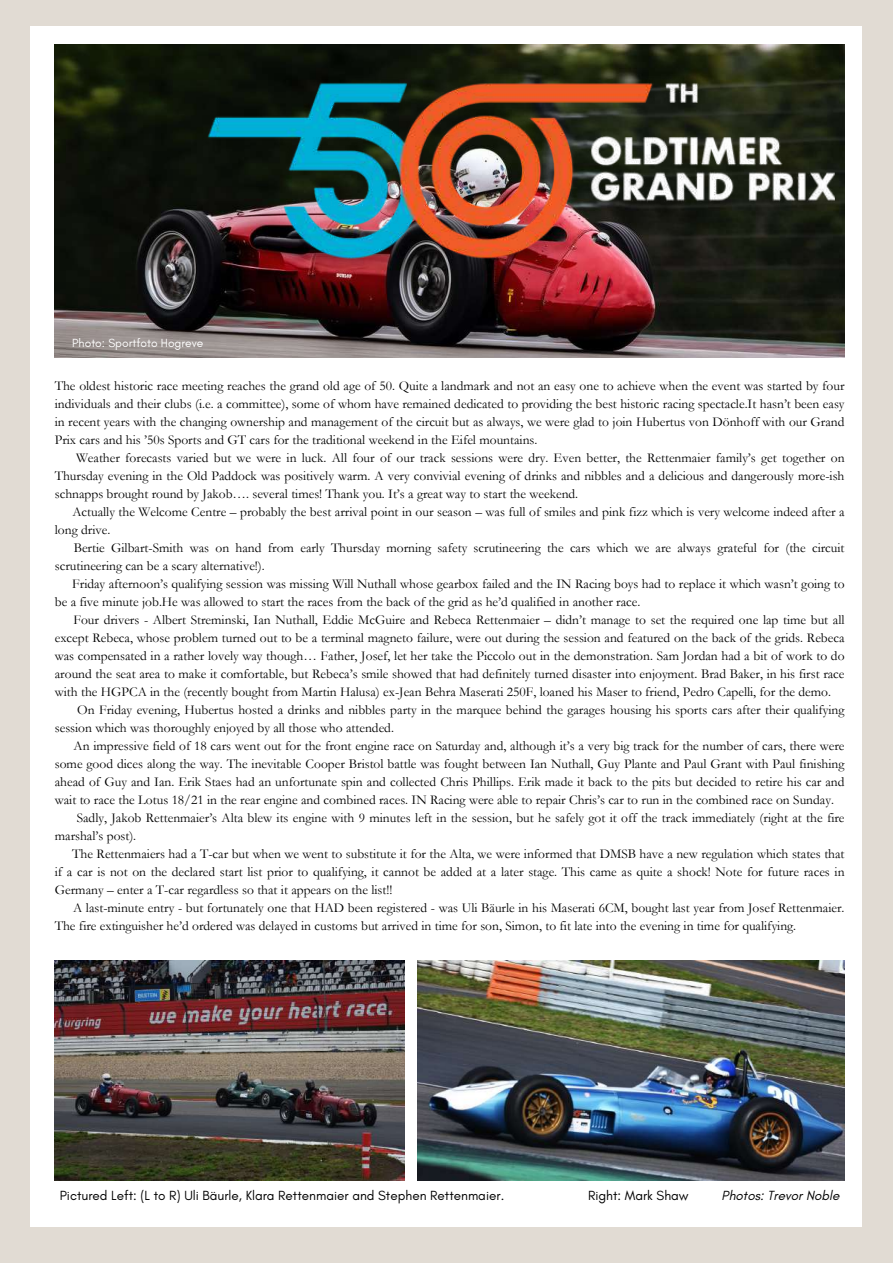
<style>
.page{position:relative;width:893px;height:1264px;background:#fff}
.page>*{position:absolute;margin:0;border:0;box-sizing:border-box;transform-origin:0 0}
.t1{font:13.5px/18px "Garamond";color:#000}
.t2{font:13.5px "Glacial Indifference";color:#000}
.t3{font:italic 13.5px "Glacial Indifference";color:#000}
.t4{font:12px "Glacial Indifference";color:#fff}
</style>
<div class="page">
<div style="left:0;top:0;width:892px;height:1262px;background:#e1dbd3"></div>
<div style="left:30px;top:27px;width:832px;height:1200px;background:#fff"></div>
<img style="left:55px;top:45px;width:789px;height:312px">
<img style="left:202px;top:78px;width:632px;height:185px">
<img style="left:55px;top:960px;width:349px;height:220px">
<img style="left:417px;top:960px;width:427px;height:220px">
<p class="t4" style="left:72px;top:335px;width:133px">Photo: Sportfoto Hogreve</p>
<p class="t1" style="left:55px;top:377px;width:791px;text-align:justify">The oldest historic race meeting reaches the grand old age of 50. Quite a landmark and not an easy one to achieve when the event was started by four individuals and their clubs (i.e. a committee), some of whom have remained dedicated to providing the best historic racing spectacle.It hasn’t been easy in recent years with the changing ownership and management of the circuit but as always, we were glad to join Hubertus von Dönhoff with our Grand Prix cars and his ’50s Sports and GT cars for the traditional weekend in the Eifel mountains.</p>
<p class="t1" style="left:55px;top:449px;width:791px;text-align:justify;text-indent:21px">Weather forecasts varied but we were in luck. All four of our track sessions were dry. Even better, the Rettenmaier family’s get together on Thursday evening in the Old Paddock was positively warm. A very convivial evening of drinks and nibbles and a delicious and dangerously more-ish schnapps brought round by Jakob…. several times! Thank you. It’s a great way to start the weekend.</p>
<p class="t1" style="left:55px;top:503px;width:791px;text-indent:18px">Actually the Welcome Centre – probably the best arrival point in our season – was full of smiles and pink fizz which is very welcome indeed after a long drive.</p>
<p class="t1" style="left:55px;top:539px;width:791px;text-indent:19px">Bertie Gilbart-Smith was on hand from early Thursday morning safety scrutineering the cars which we are always grateful for (the circuit scrutineering can be a scary alternative!).</p>
<p class="t1" style="left:55px;top:575px;width:791px;text-indent:17px">Friday afternoon’s qualifying session was missing Will Nuthall whose gearbox failed and the IN Racing boys had to replace it which wasn’t going to be a five minute job.He was allowed to start the races from the back of the grid as he’d qualified in another race.</p>
<p class="t1" style="left:73px;top:611px;width:772px">Four drivers - Albert Streminski, Ian Nuthall, Eddie McGuire and Rebeca Rettenmaier – didn’t manage to set the required one lap time but all</p>
<p class="t1" style="left:55px;top:629px;width:791px">except Rebeca, whose problem turned out to be a terminal magneto failure, were out during the session and featured on the back of the grids. Rebeca</p>
<p class="t1" style="left:55px;top:647px;width:791px">was compensated in a rather lovely way though… Father, Josef, let her take the Piccolo out in the demonstration. Sam Jordan had a bit of work to do</p>
<p class="t1" style="left:55px;top:665px;width:791px">around the seat area to make it comfortable, but Rebeca’s smile showed that had definitely turned disaster into enjoyment. Brad Baker, in his first race</p>
<p class="t1" style="left:55px;top:683px;width:777px">with the HGPCA in the (recently bought from Martin Halusa) ex-Jean Behra Maserati 250F, loaned his Maser to friend, Pedro Capelli, for the demo.</p>
<p class="t1" style="left:77px;top:701px;width:768px">On Friday evening, Hubertus hosted a drinks and nibbles party in the marquee behind the garages housing his sports cars after their qualifying</p>
<p class="t1" style="left:55px;top:719px;width:340px">session which was thoroughly enjoyed by all those who attended.</p>
<p class="t1" style="left:74px;top:737px;width:772px">An impressive field of 18 cars went out for the front engine race on Saturday and, although it’s a very big track for the number of cars, there were</p>
<p class="t1" style="left:55px;top:755px;width:791px">some good dices along the way. The inevitable Cooper Bristol battle was fought between Ian Nuthall, Guy Plante and Paul Grant with Paul finishing</p>
<p class="t1" style="left:55px;top:773px;width:791px">ahead of Guy and Ian. Erik Staes had an unfortunate spin and collected Chris Phillips. Erik made it back to the pits but decided to retire his car and</p>
<p class="t1" style="left:55px;top:791px;width:780px">wait to race the Lotus 18/21 in the rear engine and combined races. IN Racing were able to repair Chris’s car to run in the combined race on Sunday.</p>
<p class="t1" style="left:77px;top:809px;width:769px">Sadly, Jakob Rettenmaier’s Alta blew its engine with 9 minutes left in the session, but he safely got it off the track immediately (right at the fire</p>
<p class="t1" style="left:55px;top:827px;width:83px">marshal’s post).</p>
<p class="t1" style="left:72px;top:845px;width:773px">The Rettenmaiers had a T-car but when we went to substitute it for the Alta, we were informed that DMSB have a new regulation which states that</p>
<p class="t1" style="left:55px;top:863px;width:791px">if a car is not on the declared start list prior to qualifying, it cannot be added at a later stage. This came as quite a shock! Note for future races in</p>
<p class="t1" style="left:55px;top:881px;width:339px">Germany – enter a T-car regardless so that it appears on the list!!</p>
<p class="t1" style="left:73px;top:899px;width:772px">A last-minute entry - but fortunately one that HAD been registered - was Uli Bäurle in his Maserati 6CM, bought last year from Josef Rettenmaier.</p>
<p class="t1" style="left:55px;top:917px;width:742px">The fire extinguisher he’d ordered was delayed in customs but arrived in time for son, Simon, to fit late into the evening in time for qualifying.</p>
<p class="t2" style="left:60px;top:1186px;width:446px">Pictured Left: (L to R) Uli Bäurle, Klara Rettenmaier and Stephen Rettenmaier.</p>
<p class="t2" style="left:588px;top:1186px;width:102px">Right: Mark Shaw</p>
<p class="t3" style="left:721px;top:1186px;width:119px">Photos: Trevor Noble</p>
</div>
